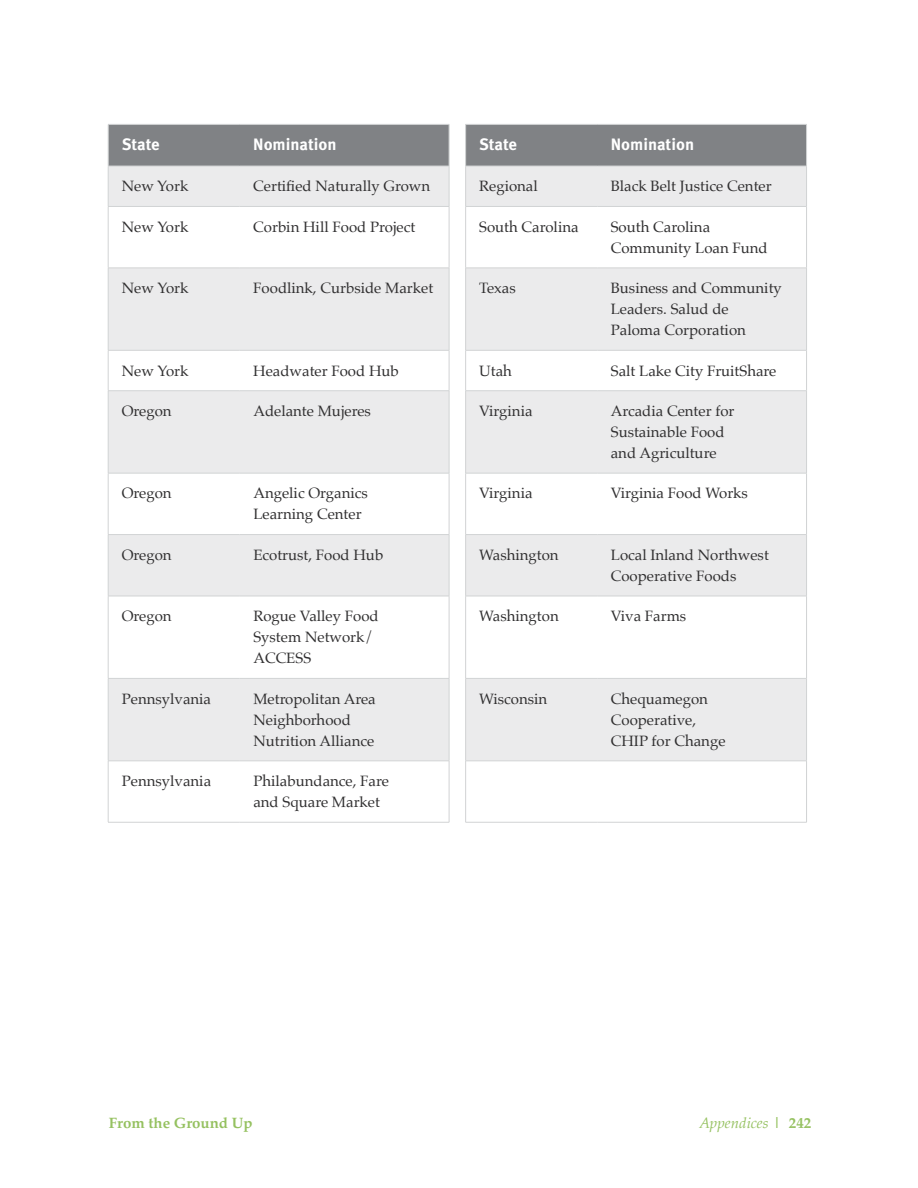
<style>
.page{position:relative;width:918px;height:1188px;background:#fff}
.page>*{position:absolute;margin:0;border:0;box-sizing:border-box;transform-origin:0 0}
.t1{font:700 16.5px "Meta OT";color:#fff}
.t2{font:15px/21px "Palatino";color:#302f30}
.t3{font:700 15px "Palatino";color:#95c160}
.t4{font:italic 15px "Palatino";color:#95c160}
.s1{font-weight:700;font-style:normal}
</style>
<div class="page">
<div style="left:109px;top:124px;width:697px;height:42px;background:#808285"></div>
<div style="left:109px;top:167px;width:697px;height:39px;background:#ebebec"></div>
<svg style="left:109px;top:206px;width:697px;height:616px"></svg>
<hr style="left:108px;top:124px;width:132px;height:1px;background:#d1d3d4">
<hr style="left:108px;top:125px;width:1px;height:41px;background:#d1d3d4">
<hr style="left:108px;top:166px;width:132px;height:1px;background:#d1d3d4">
<hr style="left:108px;top:207px;width:1px;height:61px;background:#d1d3d4">
<hr style="left:465px;top:206px;width:132px;height:1px;background:#d1d3d4">
<hr style="left:108px;top:268px;width:132px;height:1px;background:#d1d3d4">
<hr style="left:108px;top:268px;width:1px;height:82px;background:#d1d3d4">
<hr style="left:108px;top:350px;width:132px;height:1px;background:#d1d3d4">
<hr style="left:108px;top:350px;width:1px;height:41px;background:#d1d3d4">
<hr style="left:108px;top:390px;width:132px;height:1px;background:#d1d3d4">
<hr style="left:108px;top:391px;width:1px;height:82px;background:#d1d3d4">
<hr style="left:108px;top:473px;width:132px;height:1px;background:#d1d3d4">
<hr style="left:108px;top:473px;width:1px;height:61px;background:#d1d3d4">
<hr style="left:108px;top:534px;width:132px;height:1px;background:#d1d3d4">
<hr style="left:108px;top:535px;width:1px;height:61px;background:#d1d3d4">
<hr style="left:108px;top:596px;width:132px;height:1px;background:#d1d3d4">
<hr style="left:108px;top:596px;width:1px;height:82px;background:#d1d3d4">
<hr style="left:108px;top:678px;width:132px;height:1px;background:#d1d3d4">
<hr style="left:108px;top:679px;width:1px;height:82px;background:#d1d3d4">
<hr style="left:108px;top:761px;width:132px;height:1px;background:#d1d3d4">
<hr style="left:108px;top:822px;width:132px;height:1px;background:#d1d3d4">
<hr style="left:465px;top:124px;width:132px;height:1px;background:#d1d3d4">
<hr style="left:465px;top:125px;width:1px;height:41px;background:#d1d3d4">
<hr style="left:465px;top:166px;width:132px;height:1px;background:#d1d3d4">
<hr style="left:108px;top:166px;width:1px;height:40px;background:#d1d3d4">
<hr style="left:465px;top:166px;width:1px;height:40px;background:#d1d3d4">
<hr style="left:108px;top:206px;width:132px;height:1px;background:#d1d3d4">
<hr style="left:465px;top:207px;width:1px;height:61px;background:#d1d3d4">
<hr style="left:465px;top:268px;width:132px;height:1px;background:#d1d3d4">
<hr style="left:465px;top:268px;width:1px;height:82px;background:#d1d3d4">
<hr style="left:465px;top:350px;width:132px;height:1px;background:#d1d3d4">
<hr style="left:465px;top:350px;width:1px;height:41px;background:#d1d3d4">
<hr style="left:465px;top:390px;width:132px;height:1px;background:#d1d3d4">
<hr style="left:465px;top:391px;width:1px;height:82px;background:#d1d3d4">
<hr style="left:465px;top:473px;width:132px;height:1px;background:#d1d3d4">
<hr style="left:465px;top:473px;width:1px;height:61px;background:#d1d3d4">
<hr style="left:465px;top:534px;width:132px;height:1px;background:#d1d3d4">
<hr style="left:465px;top:535px;width:1px;height:61px;background:#d1d3d4">
<hr style="left:465px;top:596px;width:132px;height:1px;background:#d1d3d4">
<hr style="left:465px;top:596px;width:1px;height:82px;background:#d1d3d4">
<hr style="left:465px;top:678px;width:132px;height:1px;background:#d1d3d4">
<hr style="left:465px;top:679px;width:1px;height:82px;background:#d1d3d4">
<hr style="left:108px;top:761px;width:1px;height:61px;background:#d1d3d4">
<hr style="left:465px;top:761px;width:132px;height:1px;background:#d1d3d4">
<hr style="left:465px;top:761px;width:1px;height:61px;background:#d1d3d4">
<hr style="left:465px;top:822px;width:132px;height:1px;background:#d1d3d4">
<hr style="left:597px;top:124px;width:210px;height:1px;background:#d1d3d4">
<hr style="left:806px;top:125px;width:1px;height:41px;background:#d1d3d4">
<hr style="left:597px;top:166px;width:210px;height:1px;background:#d1d3d4">
<hr style="left:449px;top:166px;width:1px;height:40px;background:#d1d3d4">
<hr style="left:806px;top:166px;width:1px;height:40px;background:#d1d3d4">
<hr style="left:240px;top:206px;width:209px;height:1px;background:#d1d3d4">
<hr style="left:806px;top:207px;width:1px;height:61px;background:#d1d3d4">
<hr style="left:597px;top:268px;width:210px;height:1px;background:#d1d3d4">
<hr style="left:806px;top:268px;width:1px;height:82px;background:#d1d3d4">
<hr style="left:597px;top:350px;width:210px;height:1px;background:#d1d3d4">
<hr style="left:806px;top:350px;width:1px;height:41px;background:#d1d3d4">
<hr style="left:597px;top:390px;width:210px;height:1px;background:#d1d3d4">
<hr style="left:806px;top:391px;width:1px;height:82px;background:#d1d3d4">
<hr style="left:597px;top:473px;width:210px;height:1px;background:#d1d3d4">
<hr style="left:806px;top:473px;width:1px;height:61px;background:#d1d3d4">
<hr style="left:597px;top:534px;width:210px;height:1px;background:#d1d3d4">
<hr style="left:806px;top:535px;width:1px;height:61px;background:#d1d3d4">
<hr style="left:597px;top:596px;width:210px;height:1px;background:#d1d3d4">
<hr style="left:806px;top:596px;width:1px;height:82px;background:#d1d3d4">
<hr style="left:597px;top:678px;width:210px;height:1px;background:#d1d3d4">
<hr style="left:806px;top:679px;width:1px;height:82px;background:#d1d3d4">
<hr style="left:449px;top:761px;width:1px;height:61px;background:#d1d3d4">
<hr style="left:597px;top:761px;width:210px;height:1px;background:#d1d3d4">
<hr style="left:806px;top:761px;width:1px;height:61px;background:#d1d3d4">
<hr style="left:597px;top:822px;width:210px;height:1px;background:#d1d3d4">
<hr style="left:240px;top:124px;width:209px;height:1px;background:#d1d3d4">
<hr style="left:449px;top:125px;width:1px;height:41px;background:#d1d3d4">
<hr style="left:240px;top:166px;width:209px;height:1px;background:#d1d3d4">
<hr style="left:449px;top:207px;width:1px;height:61px;background:#d1d3d4">
<hr style="left:597px;top:206px;width:210px;height:1px;background:#d1d3d4">
<hr style="left:240px;top:268px;width:209px;height:1px;background:#d1d3d4">
<hr style="left:449px;top:268px;width:1px;height:82px;background:#d1d3d4">
<hr style="left:240px;top:350px;width:209px;height:1px;background:#d1d3d4">
<hr style="left:449px;top:350px;width:1px;height:41px;background:#d1d3d4">
<hr style="left:240px;top:390px;width:209px;height:1px;background:#d1d3d4">
<hr style="left:449px;top:391px;width:1px;height:82px;background:#d1d3d4">
<hr style="left:240px;top:473px;width:209px;height:1px;background:#d1d3d4">
<hr style="left:449px;top:473px;width:1px;height:61px;background:#d1d3d4">
<hr style="left:240px;top:534px;width:209px;height:1px;background:#d1d3d4">
<hr style="left:449px;top:535px;width:1px;height:61px;background:#d1d3d4">
<hr style="left:240px;top:596px;width:209px;height:1px;background:#d1d3d4">
<hr style="left:449px;top:596px;width:1px;height:82px;background:#d1d3d4">
<hr style="left:240px;top:678px;width:209px;height:1px;background:#d1d3d4">
<hr style="left:449px;top:679px;width:1px;height:82px;background:#d1d3d4">
<hr style="left:240px;top:761px;width:209px;height:1px;background:#d1d3d4">
<hr style="left:240px;top:822px;width:209px;height:1px;background:#d1d3d4">
<p class="t1" style="left:122px;top:134px;width:40px">State</p>
<p class="t1" style="left:253px;top:134px;width:85px">Nomination</p>
<p class="t1" style="left:479px;top:134px;width:40px">State</p>
<p class="t1" style="left:611px;top:134px;width:85px">Nomination</p>
<p class="t2" style="left:122px;top:176px;width:68px">New York</p>
<p class="t2" style="left:253px;top:176px;width:178px">Certified Naturally Grown</p>
<p class="t2" style="left:479px;top:176px;width:60px">Regional</p>
<p class="t2" style="left:611px;top:176px;width:162px">Black Belt Justice Center</p>
<p class="t2" style="left:122px;top:216px;width:68px">New York</p>
<p class="t2" style="left:253px;top:216px;width:164px">Corbin Hill Food Project</p>
<p class="t2" style="left:479px;top:216px;width:101px">South Carolina</p>
<p class="t2" style="left:611px;top:216px;width:159px">South Carolina<br>Community Loan Fund</p>
<p class="t2" style="left:122px;top:278px;width:68px">New York</p>
<p class="t2" style="left:253px;top:278px;width:181px">Foodlink, Curbside Market</p>
<p class="t2" style="left:479px;top:278px;width:38px">Texas</p>
<p class="t2" style="left:611px;top:278px;width:173px">Business and Community<br>Leaders. Salud de<br>Paloma Corporation</p>
<p class="t2" style="left:122px;top:360px;width:68px">New York</p>
<p class="t2" style="left:253px;top:360px;width:147px">Headwater Food Hub</p>
<p class="t2" style="left:479px;top:360px;width:34px">Utah</p>
<p class="t2" style="left:611px;top:360px;width:167px">Salt Lake City FruitShare</p>
<p class="t2" style="left:122px;top:400px;width:51px">Oregon</p>
<p class="t2" style="left:253px;top:400px;width:119px">Adelante Mujeres</p>
<p class="t2" style="left:479px;top:400px;width:55px">Virginia</p>
<p class="t2" style="left:611px;top:400px;width:125px">Arcadia Center for<br>Sustainable Food and Agriculture</p>
<p class="t2" style="left:122px;top:483px;width:51px">Oregon</p>
<p class="t2" style="left:253px;top:483px;width:116px">Angelic Organics<br>Learning Center</p>
<p class="t2" style="left:479px;top:483px;width:55px">Virginia</p>
<p class="t2" style="left:611px;top:483px;width:139px">Virginia Food Works</p>
<p class="t2" style="left:122px;top:544px;width:51px">Oregon</p>
<p class="t2" style="left:253px;top:544px;width:131px">Ecotrust, Food Hub</p>
<p class="t2" style="left:479px;top:544px;width:81px">Washington</p>
<p class="t2" style="left:611px;top:544px;width:160px">Local Inland Northwest<br>Cooperative Foods</p>
<p class="t2" style="left:122px;top:606px;width:51px">Oregon</p>
<p class="t2" style="left:253px;top:606px;width:127px">Rogue Valley Food<br>System Network/<br>ACCESS</p>
<p class="t2" style="left:479px;top:606px;width:81px">Washington</p>
<p class="t2" style="left:611px;top:606px;width:77px">Viva Farms</p>
<p class="t2" style="left:122px;top:688px;width:91px">Pennsylvania</p>
<p class="t2" style="left:253px;top:688px;width:124px">Metropolitan Area<br>Neighborhood<br>Nutrition Alliance</p>
<p class="t2" style="left:479px;top:688px;width:69px">Wisconsin</p>
<p class="t2" style="left:611px;top:688px;width:116px">Chequamegon<br>Cooperative,<br>CHIP for Change</p>
<p class="t2" style="left:122px;top:770px;width:91px">Pennsylvania</p>
<p class="t2" style="left:253px;top:770px;width:137px">Philabundance, Fare and Square Market</p>
<p class="t3" style="left:109px;top:1110px;width:145px">From the Ground Up</p>
<p class="t4" style="left:699px;top:1110px;width:114px">Appendices <span class="s1">| 242</span></p>
</div>
